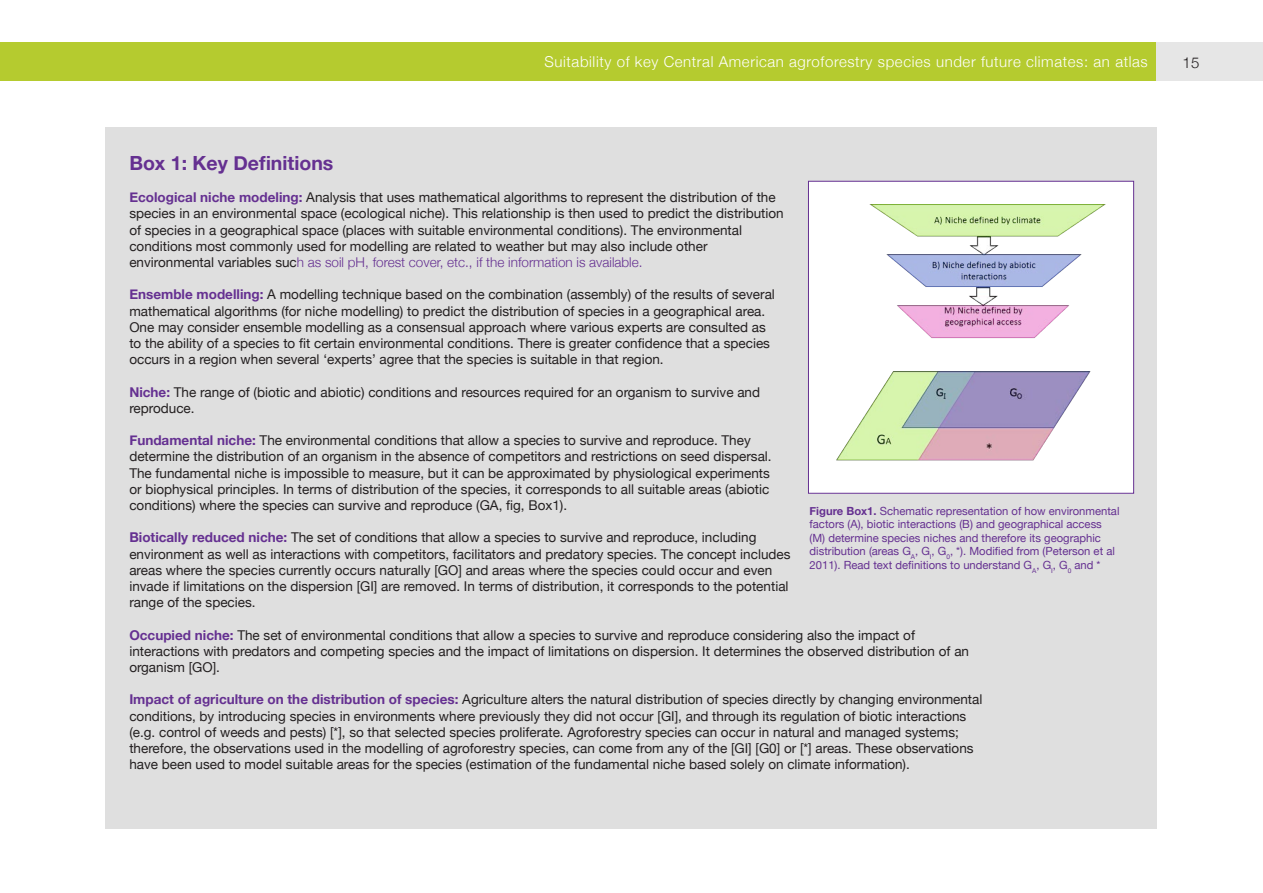
<style>
.page{position:relative;width:1263px;height:893px;background:#fff}
.page>*{position:absolute;margin:0;border:0;box-sizing:border-box;transform-origin:0 0}
.Subtitulo2{font:700 19.5px "Helvetica Neue";color:#653091}
.t1{font:300 15px "Helvetica Neue";letter-spacing:.04em;color:#fff}
.t2{font:300 15px "Helvetica Neue";color:#231f20}
.Texto_cuadros{font:13.5px/16.2px "Helvetica Neue";color:#231f20}
.Figuras{font:11.25px/13.5px "Helvetica Neue";color:#653091}
.s1{font-weight:700;color:#653091}
.s2{font-weight:300;color:#653091}
.s3{font-weight:700}
</style>
<div class="page">
<div style="left:0;top:43px;width:1156px;height:38px;background:#b5cb2f"></div>
<div style="left:1156px;top:43px;width:107px;height:38px;background:#e6e6e6"></div>
<div style="left:106px;top:128px;width:1051px;height:701px;background:#dfdfdf"></div>
<div style="left:808px;top:181px;width:326px;height:312px;background:#fff"></div>
<img style="left:836px;top:204px;width:269px;height:257px">
<div style="left:808px;top:181px;width:326px;height:313px;border:1px solid #653091"></div>
<p class="t1" style="left:544px;top:49px;width:605px">Suitability of key Central American agroforestry species under future climates: an atlas</p>
<p class="t2" style="left:1183px;top:51px;width:18px">15</p>
<p class="Subtitulo2" style="left:129px;top:148px;width:206px">Box 1: Key Definitions</p>
<p class="Texto_cuadros" style="left:129px;top:190px;width:656px"><span class="s1">Ecological niche modeling:</span> Analysis that uses mathematical algorithms to represent the distribution of the species in an environmental space (ecological niche). This relationship is then used to predict the distribution of species in a geographical space (places with suitable environmental conditions). The environmental conditions most commonly used for modelling are related to weather but may also include other environmental variables suc<span class="s2">h as soil pH, forest cover, etc., if the information is available.</span></p>
<p class="Texto_cuadros" style="left:129px;top:287px;width:647px"><span class="s1">Ensemble modelling:</span> A modelling technique based on the combination (assembly) of the results of several mathematical algorithms (for niche modelling) to predict the distribution of species in a geographical area.<br>One may consider ensemble modelling as a consensual approach where various experts are consulted as to the ability of a species to fit certain environmental conditions. There is greater confidence that a species occurs in a region when several ‘experts’ agree that the species is suitable in that region.</p>
<p class="Texto_cuadros" style="left:129px;top:384px;width:632px"><span class="s1">Niche:</span> The range of (biotic and abiotic) conditions and resources required for an organism to survive and reproduce.</p>
<p class="Texto_cuadros" style="left:129px;top:433px;width:644px"><span class="s1">Fundamental niche:</span> The environmental conditions that allow a species to survive and reproduce. They determine the distribution of an organism in the absence of competitors and restrictions on seed dispersal.<br>The fundamental niche is impossible to measure, but it can be approximated by physiological experiments or biophysical principles. In terms of distribution of the species, it corresponds to all suitable areas (abiotic conditions) where the species can survive and reproduce (GA, fig, Box1).</p>
<p class="Texto_cuadros" style="left:129px;top:530px;width:663px"><span class="s1">Biotically reduced niche:</span> The set of conditions that allow a species to survive and reproduce, including environment as well as interactions with competitors, facilitators and predatory species. The concept includes areas where the species currently occurs naturally [GO] and areas where the species could occur and even invade if limitations on the dispersion [GI] are removed. In terms of distribution, it corresponds to the potential range of the species.</p>
<p class="Texto_cuadros" style="left:129px;top:627px;width:841px"><span class="s1">Occupied niche:</span> The set of environmental conditions that allow a species to survive and reproduce considering also the impact of interactions with predators and competing species and the impact of limitations on dispersion. It determines the observed distribution of an organism [GO].</p>
<p class="Texto_cuadros" style="left:129px;top:692px;width:855px"><span class="s1">Impact of agriculture on the distribution of species:</span> Agriculture alters the natural distribution of species directly by changing environmental conditions, by introducing species in environments where previously they did not occur [GI], and through its regulation of biotic interactions (e.g. control of weeds and pests) [*], so that selected species proliferate. Agroforestry species can occur in natural and managed systems; therefore, the observations used in the modelling of agroforestry species, can come from any of the [GI] [G0] or [*] areas. These observations have been used to model suitable areas for the species (estimation of the fundamental niche based solely on climate information).</p>
<p class="Figuras" style="left:809px;top:505px;width:311px"><span class="s3">Figure Box1.</span> Schematic representation of how environmental factors (A), biotic interactions (B) and geographical access (M) determine species niches and therefore its geographic distribution (areas G<sub>A</sub>, G<sub>I</sub>, G<sub>0</sub>, *). Modified from (Peterson et al 2011). Read text definitions to understand G<sub>A</sub>, G<sub>I</sub>, G<sub>0</sub> and *</p>
</div>
